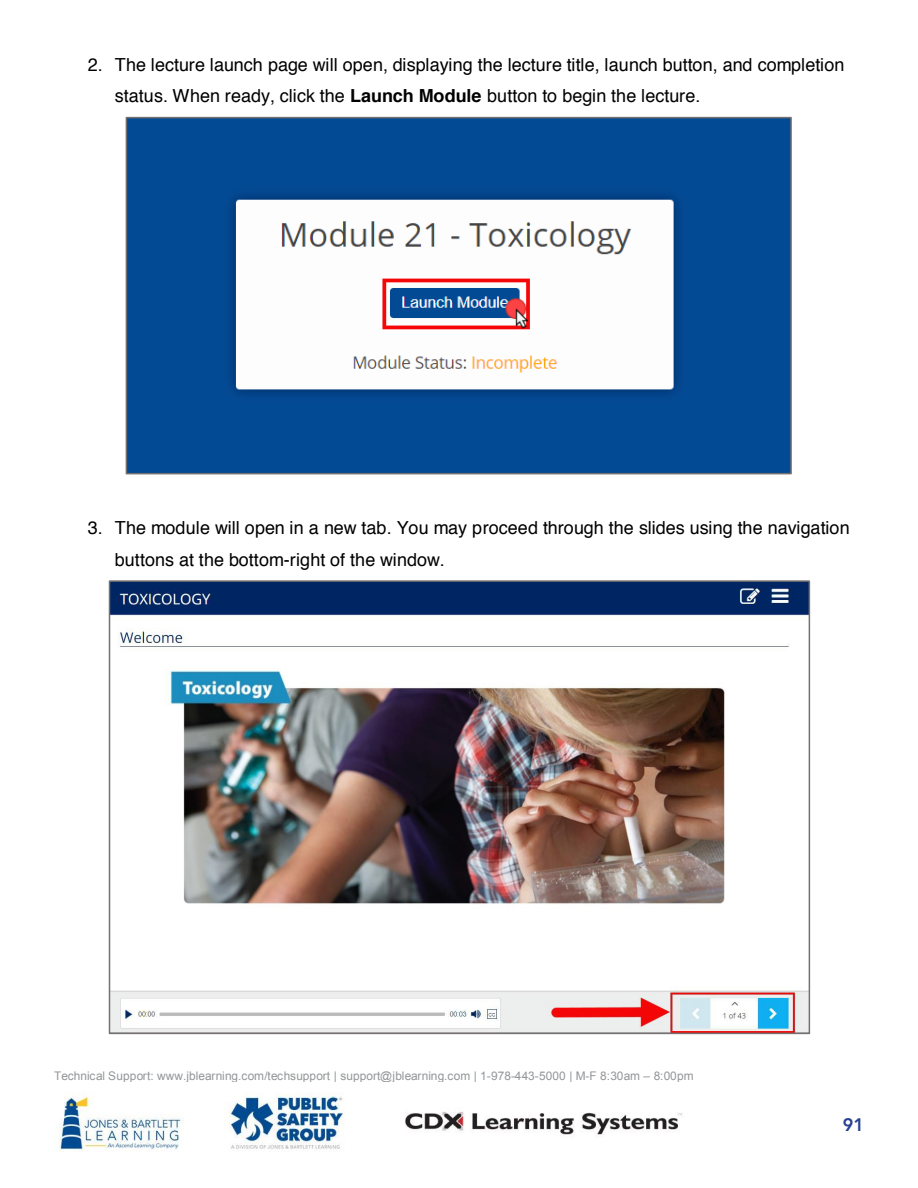
<style>
.page{position:relative;width:918px;height:1188px;background:#fff}
.page>*{position:absolute;margin:0;border:0;box-sizing:border-box;transform-origin:0 0}
.t1{font:18px/30.9px "Helvetica";letter-spacing:.005em;color:#000}
.t2{font:800 18px "Avenir LT Std";color:#25408f}
.t3{font:11.85px "Arial";letter-spacing:.005em;color:#939597}
.s1{font-weight:700}
</style>
<div class="page">
<img style="left:58px;top:1092px;width:624px;height:59px">
<img style="left:129px;top:120px;width:660px;height:351px">
<div style="left:126px;top:117px;width:666px;height:357px;border:2px solid #767171"></div>
<img style="left:112px;top:583px;width:695px;height:448px">
<div style="left:109px;top:580px;width:701px;height:454px;border:2px solid #767171"></div>
<p class="t1" style="left:115px;top:50px;width:731px;text-indent:-27px">2. The lecture launch page will open, displaying the lecture title, launch button, and completion status. When ready, click the <span class="s1">Launch Module</span> button to begin the lecture.</p>
<p class="t1" style="left:115px;top:513px;width:736px;line-height:31.3px;text-indent:-27px">3. The module will open in a new tab. You may proceed through the slides using the navigation buttons at the bottom-right of the window.</p>
<p class="t3" style="left:54px;top:1068px;width:641px">Technical Support: www.jblearning.com/techsupport | support@jblearning.com | 1-978-443-5000 | M-F 8:30am – 8:00pm</p>
<p class="t2" style="left:843px;top:1114px;width:23px">91</p>
</div>
